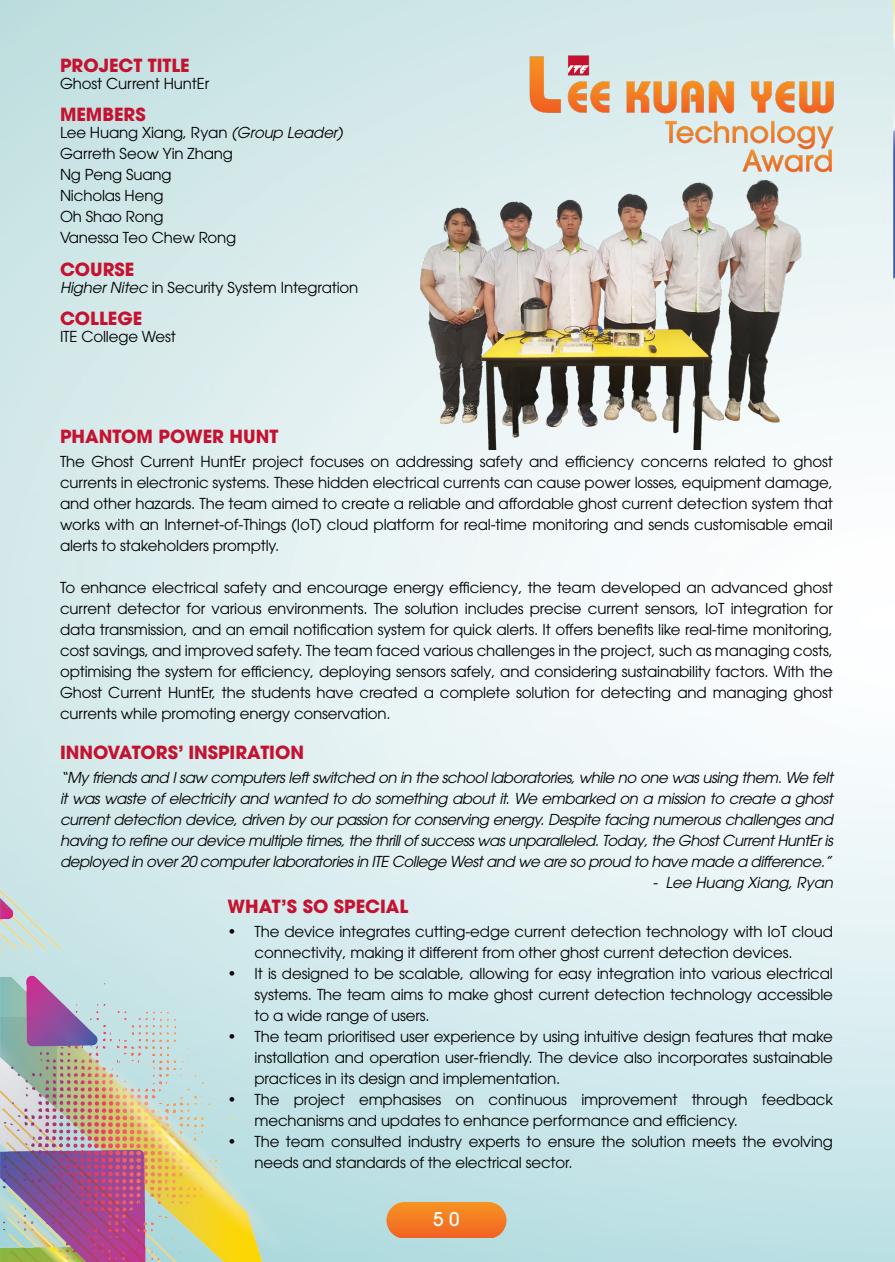
<style>
.page{position:relative;width:895px;height:1262px;background:#fff}
.page>*{position:absolute;margin:0;border:0;box-sizing:border-box;transform-origin:0 0}
.t1{font:500 18.75px "ITC Avant Garde Gothic Pro";color:#fff}
.t2{font:700 18px "ITC Avant Garde Pro";color:#c41230}
.t3{font:15px/21px "ITC Avant Garde Pro";letter-spacing:-.01em;color:#000;text-align:justify}
.t4{font:italic 15px/21px "ITC Avant Garde Gothic Pro";letter-spacing:-.03em;color:#000;text-align:justify}
.t5{font:italic 15px "ITC Avant Garde Gothic Pro";letter-spacing:-.01em;color:#000}
.s1{font-family:"ITC Avant Garde Gothic Pro";font-style:italic}
</style>
<div class="page">
<img style="left:0;top:0;width:895px;height:1261px">
<img style="left:0;top:838px;width:326px;height:423px">
<svg style="left:386px;top:1201px;width:120px;height:36px;background:#ef8332"></svg>
<img style="left:499px;top:27px;width:364px;height:172px">
<img style="left:374px;top:112px;width:450px;height:337px">
<p class="t2" style="left:60px;top:53px;width:131px">PROJECT TITLE</p>
<p class="t3" style="left:60px;top:72px;width:151px">Ghost Current HuntEr</p>
<p class="t2" style="left:60px;top:102px;width:87px">MEMBERS</p>
<p class="t3" style="left:60px;top:122px;width:284px">Lee Huang Xiang, Ryan <span class="s1">(Group Leader)</span></p>
<p class="t3" style="left:60px;top:143px;width:174px">Garreth Seow Yin Zhang</p>
<p class="t3" style="left:60px;top:164px;width:113px">Ng Peng Suang</p>
<p class="t3" style="left:60px;top:185px;width:105px">Nicholas Heng</p>
<p class="t3" style="left:60px;top:206px;width:105px">Oh Shao Rong</p>
<p class="t3" style="left:60px;top:227px;width:178px">Vanessa Teo Chew Rong</p>
<p class="t2" style="left:60px;top:257px;width:76px">COURSE</p>
<p class="t3" style="left:60px;top:277px;width:300px"><span class="s1">Higher Nitec</span> in Security System Integration</p>
<p class="t2" style="left:60px;top:306px;width:84px">COLLEGE</p>
<p class="t3" style="left:60px;top:325px;width:117px">ITE College West</p>
<p class="t2" style="left:60px;top:424px;width:220px">PHANTOM POWER HUNT</p>
<p class="t3" style="left:60px;top:450px;width:774px">The Ghost Current HuntEr project focuses on addressing safety and efficiency concerns related to ghost currents in electronic systems. These hidden electrical currents can cause power losses, equipment damage, and other hazards. The team aimed to create a reliable and affordable ghost current detection system that works with an Internet-of-Things (IoT) cloud platform for real-time monitoring and sends customisable email alerts to stakeholders promptly.</p>
<p class="t3" style="left:60px;top:576px;width:774px">To enhance electrical safety and encourage energy efficiency, the team developed an advanced ghost current detector for various environments. The solution includes precise current sensors, IoT integration for data transmission, and an email notification system for quick alerts. It offers benefits like real-time monitoring, cost savings, and improved safety. The team faced various challenges in the project, such as managing costs, optimising the system for efficiency, deploying sensors safely, and considering sustainability factors. With the Ghost Current HuntEr, the students have created a complete solution for detecting and managing ghost currents while promoting energy conservation.</p>
<p class="t2" style="left:60px;top:740px;width:246px">INNOVATORS’ INSPIRATION</p>
<p class="t4" style="left:60px;top:767px;width:775px">“My friends and I saw computers left switched on in the school laboratories, while no one was using them. We felt it was waste of electricity and wanted to do something about it. We embarked on a mission to create a ghost current detection device, driven by our passion for conserving energy. Despite facing numerous challenges and having to refine our device multiple times, the thrill of success was unparalleled. Today, the Ghost Current HuntEr is deployed in over 20 computer laboratories in ITE College West and we are so proud to have made a difference.”</p>
<p class="t5" style="left:653px;top:873px;width:182px">- Lee Huang Xiang, Ryan</p>
<p class="t2" style="left:227px;top:894px;width:182px">WHAT’S SO SPECIAL</p>
<p class="t3" style="left:254px;top:920px;width:580px;text-indent:-27px">• The device integrates cutting-edge current detection technology with IoT cloud connectivity, making it different from other ghost current detection devices.</p>
<p class="t3" style="left:254px;top:962px;width:580px;text-indent:-27px">• It is designed to be scalable, allowing for easy integration into various electrical systems. The team aims to make ghost current detection technology accessible to a wide range of users.</p>
<p class="t3" style="left:254px;top:1025px;width:580px;text-indent:-27px">• The team prioritised user experience by using intuitive design features that make installation and operation user-friendly. The device also incorporates sustainable practices in its design and implementation.</p>
<p class="t3" style="left:254px;top:1088px;width:580px;text-indent:-27px">• The project emphasises on continuous improvement through feedback mechanisms and updates to enhance performance and efficiency.</p>
<p class="t3" style="left:254px;top:1130px;width:580px;text-indent:-27px">• The team consulted industry experts to ensure the solution meets the evolving needs and standards of the electrical sector.</p>
<p class="t1" style="left:433px;top:1207px;width:28px">5 0</p>
</div>
